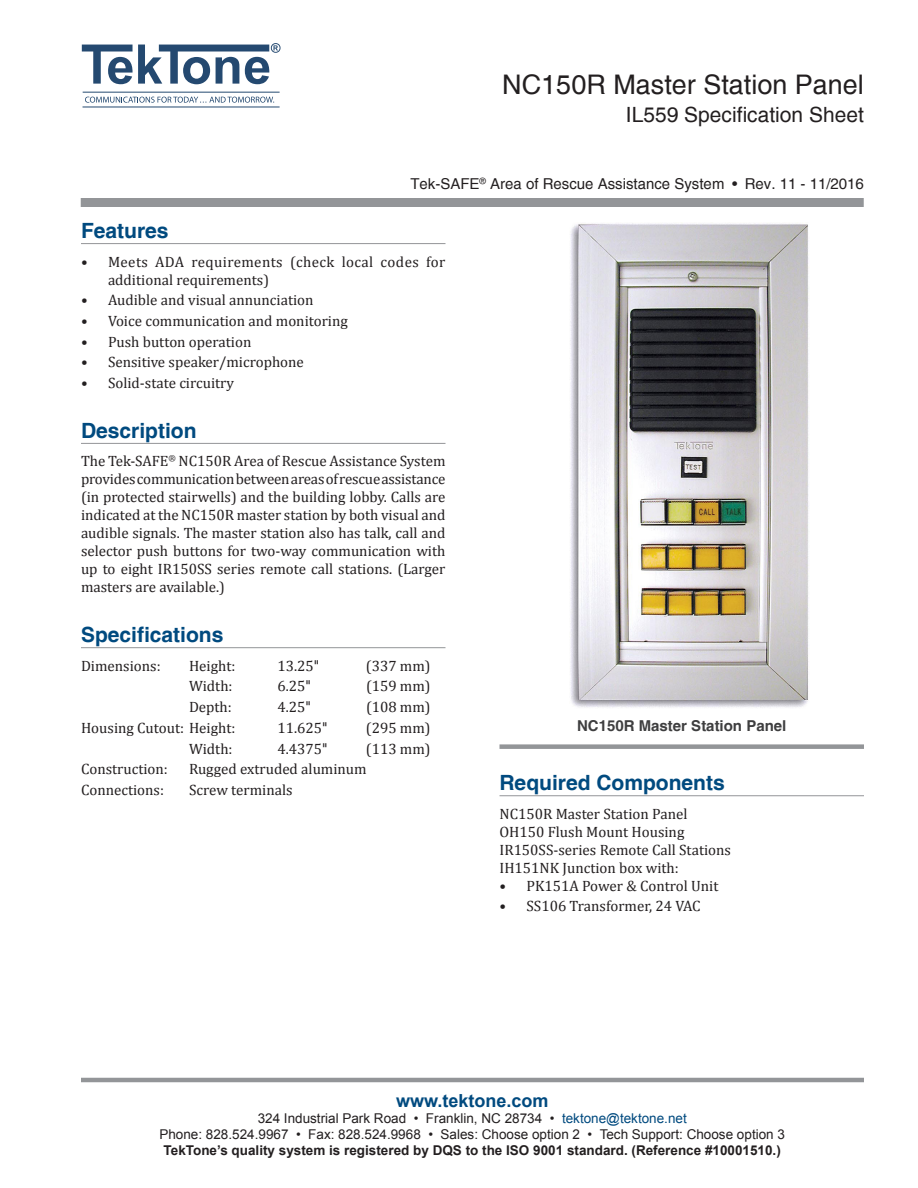
<style>
.page{position:relative;width:918px;height:1188px;background:#fff}
.page>*{position:absolute;margin:0;border:0;box-sizing:border-box;transform-origin:0 0}
.Head_Product_Name{font:27px "Helvetica";color:#231f20}
.Head1{font:700 21px "Helvetica";color:#004a7f}
.Head_IL__Spec_Sheet{font:21px "Helvetica";color:#231f20}
.t1{font:700 18px "Arial";color:#004a7f}
.Body_Text{font:15px/18px "Cambria";color:#231f20;text-align:justify}
.Specifications_tab{font:15px "Cambria";color:#231f20}
.Components{font:15px "Cambria";color:#231f20}
.Body_Text-2{font:15px/18px "Cambria";letter-spacing:.025em;color:#231f20}
.Head_Sys_Type_-_Rev{font:15px "Helvetica";color:#231f20}
.Specifications_tab_l{font:15px "Cambria";color:#231f20}
.Photo_Caption{font:700 15px "Helvetica";color:#3e3e3f}
.t2{font:13.5px "Arial";color:#231f20}
.t3{font:700 13.5px "Arial";color:#231f20}
.s1{font-family:"Helvetica"}
.s2{color:#004a7f}
</style>
<div class="page">
<div style="left:81px;top:198px;width:783px;height:9px;background:#939598"></div>
<hr style="left:81px;top:1078px;width:783px;height:4px;background:#939598">
<hr style="left:83px;top:92px;width:197px;height:1px;background:#244970">
<hr style="left:83px;top:107px;width:197px;height:1px;background:#244970">
<svg style="left:85px;top:97px;width:189px;height:6px"></svg>
<svg style="left:82px;top:43px;width:199px;height:41px"></svg>
<hr style="left:81px;top:243px;width:365px;height:1px;background:#939598">
<hr style="left:81px;top:443px;width:365px;height:1px;background:#939598">
<hr style="left:81px;top:647px;width:365px;height:1px;background:#939598">
<div style="left:500px;top:744px;width:364px;height:5px;background:#939598"></div>
<hr style="left:500px;top:795px;width:364px;height:1px;background:#939598">
<img style="left:570px;top:223px;width:239px;height:485px">
<p class="Head_Product_Name" style="left:502px;top:68px;width:363px">NC150R Master Station Panel</p>
<p class="Head_IL__Spec_Sheet" style="left:626px;top:102px;width:240px">IL559 Specification Sheet</p>
<p class="Head_Sys_Type_-_Rev" style="left:410px;top:174px;width:455px">Tek-SAFE<sup>®</sup> Area of Rescue Assistance System • Rev. 11 - 11/2016</p>
<p class="Head1" style="left:81px;top:218px;width:89px">Features</p>
<p class="Body_Text-2" style="left:108px;top:252px;width:339px;text-indent:-27px">• Meets ADA requirements (check local codes for additional requirements)</p>
<p class="Body_Text" style="left:81px;top:291px;width:234px">• Audible and visual annunciation</p>
<p class="Body_Text" style="left:81px;top:312px;width:268px">• Voice communication and monitoring</p>
<p class="Body_Text" style="left:81px;top:333px;width:172px">• Push button operation</p>
<p class="Body_Text" style="left:81px;top:353px;width:224px">• Sensitive speaker/microphone</p>
<p class="Body_Text" style="left:81px;top:374px;width:155px">• Solid-state circuitry</p>
<p class="Head1" style="left:81px;top:417px;width:117px">Description</p>
<p class="Body_Text" style="left:81px;top:452px;width:366px">The Tek-SAFE<sup>®</sup> NC150R Area of Rescue Assistance System provides communication between areas of rescue assistance (in protected stairwells) and the building lobby. Calls are indicated at the NC150R master station by both visual and audible signals. The master station also has talk, call and selector push buttons for two-way communication with up to eight IR150SS series remote call stations. (Larger masters are available.)</p>
<p class="Head1" style="left:81px;top:622px;width:144px">Specifications</p>
<p class="Specifications_tab" style="left:81px;top:657px;width:81px">Dimensions:</p>
<p class="Specifications_tab" style="left:189px;top:657px;width:48px">Height:</p>
<p class="Specifications_tab" style="left:278px;top:657px;width:43px">13.25<span class="s1">"</span></p>
<p class="Specifications_tab" style="left:366px;top:657px;width:66px">(337 mm)</p>
<p class="Specifications_tab" style="left:189px;top:677px;width:45px">Width:</p>
<p class="Specifications_tab" style="left:278px;top:677px;width:35px">6.25<span class="s1">"</span></p>
<p class="Specifications_tab" style="left:366px;top:677px;width:66px">(159 mm)</p>
<p class="Specifications_tab" style="left:189px;top:698px;width:44px">Depth:</p>
<p class="Specifications_tab" style="left:278px;top:698px;width:35px">4.25<span class="s1">"</span></p>
<p class="Specifications_tab" style="left:366px;top:698px;width:66px">(108 mm)</p>
<p class="Specifications_tab" style="left:81px;top:719px;width:156px">Housing Cutout: Height:</p>
<p class="Specifications_tab" style="left:278px;top:719px;width:51px">11.625<span class="s1">"</span></p>
<p class="Specifications_tab" style="left:366px;top:719px;width:66px">(295 mm)</p>
<p class="Specifications_tab" style="left:189px;top:740px;width:45px">Width:</p>
<p class="Specifications_tab" style="left:278px;top:740px;width:51px">4.4375<span class="s1">"</span></p>
<p class="Specifications_tab" style="left:366px;top:740px;width:66px">(113 mm)</p>
<p class="Specifications_tab" style="left:81px;top:760px;width:88px">Construction:</p>
<p class="Specifications_tab" style="left:189px;top:760px;width:179px">Rugged extruded aluminum</p>
<p class="Specifications_tab_l" style="left:81px;top:781px;width:85px">Connections:</p>
<p class="Specifications_tab_l" style="left:189px;top:781px;width:105px">Screw terminals</p>
<p class="Photo_Caption" style="left:577px;top:716px;width:211px">NC150R Master Station Panel</p>
<p class="Head1" style="left:500px;top:770px;width:227px">Required Components</p>
<p class="Components" style="left:500px;top:805px;width:189px">NC150R Master Station Panel</p>
<p class="Components" style="left:500px;top:823px;width:186px">OH150 Flush Mount Housing</p>
<p class="Components" style="left:500px;top:841px;width:233px">IR150SS-series Remote Call Stations</p>
<p class="Components" style="left:500px;top:859px;width:181px">IH151NK Junction box with:</p>
<p class="Body_Text" style="left:500px;top:877px;width:221px">• PK151A Power &amp; Control Unit</p>
<p class="Body_Text" style="left:500px;top:897px;width:203px">• SS106 Transformer, 24 VAC</p>
<p class="t1" style="left:396px;top:1088px;width:154px">www.tektone.com</p>
<p class="t2" style="left:258px;top:1109px;width:431px">324 Industrial Park Road • Franklin, NC 28734 • <span class="s2">tektone@tektone.net</span></p>
<p class="t2" style="left:159px;top:1125px;width:627px">Phone: 828.524.9967 • Fax: 828.524.9968 • Sales: Choose option 2 • Tech Support: Choose option 3</p>
<p class="t3" style="left:164px;top:1142px;width:619px">TekTone’s quality system is registered by DQS to the ISO 9001 standard. (Reference #10001510.)</p>
</div>
